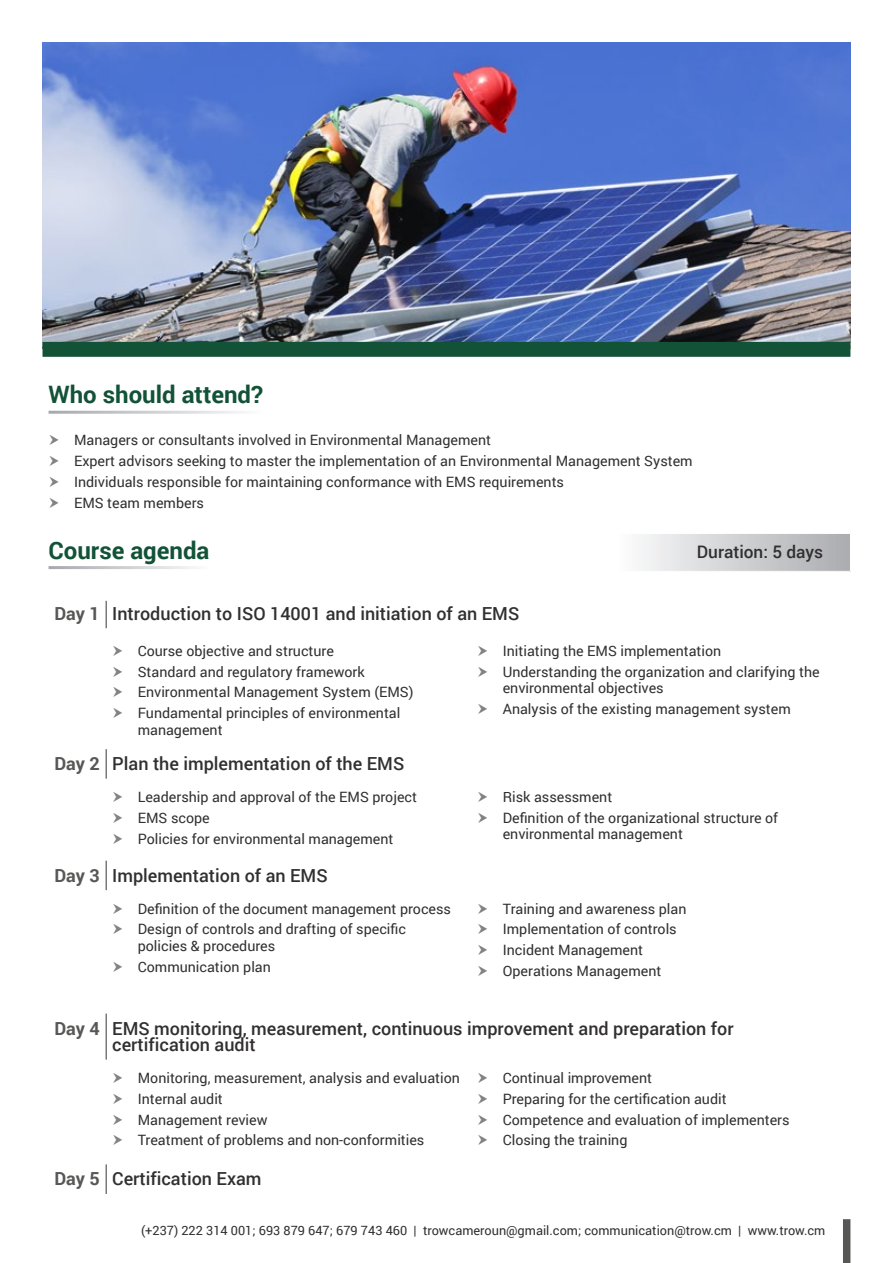
<style>
.page{position:relative;width:893px;height:1263px;background:#fff}
.page>*{position:absolute;margin:0;border:0;box-sizing:border-box;transform-origin:0 0}
.t1{font:700 24px "Roboto";color:#125237}
.t2{font:500 18px/16.5px "Roboto";color:#312f30}
.t3{font:700 18px "Roboto";letter-spacing:-.005em;color:#575756}
.t4{font:500 17.25px "Roboto";color:#312f30}
.t5{font:14.25px/16.5px "Roboto";color:#312f30}
.Bullet_Points{font:12.75px "Roboto";color:#312f30}
</style>
<div class="page">
<img style="left:43px;top:43px;width:807px;height:299px">
<div style="left:843px;top:1219px;width:7px;height:44px;background:#575756"></div>
<div style="left:43px;top:342px;width:807px;height:15px;background:#125237"></div>
<svg style="left:642px;top:534px;width:208px;height:37px;background:#cecfd1"></svg>
<hr style="left:105px;top:601px;width:2px;height:27px;background:#76787b">
<hr style="left:105px;top:749px;width:2px;height:30px;background:#76787b">
<hr style="left:105px;top:861px;width:2px;height:29px;background:#76787b">
<hr style="left:105px;top:1013px;width:2px;height:46px;background:#76787b">
<hr style="left:105px;top:1164px;width:2px;height:30px;background:#76787b">
<p class="t1" style="left:49px;top:378px;width:216px">Who should attend?</p>
<p class="t5" style="left:74px;top:432px;width:418px">Managers or consultants involved in Environmental Management</p>
<p class="t5" style="left:74px;top:452px;width:620px">Expert advisors seeking to master the implementation of an Environmental Management System</p>
<p class="t5" style="left:74px;top:473px;width:491px">Individuals responsible for maintaining conformance with EMS requirements</p>
<p class="t5" style="left:74px;top:494px;width:132px">EMS team members</p>
<p class="t1" style="left:49px;top:533px;width:162px">Course agenda</p>
<p class="t4" style="left:697px;top:539px;width:128px">Duration: 5 days</p>
<p class="t3" style="left:55px;top:601px;width:47px">Day 1</p>
<p class="t2" style="left:112px;top:604px;width:409px">Introduction to ISO 14001 and initiation of an EMS</p>
<p class="t5" style="left:138px;top:642px;width:198px">Course objective and structure</p>
<p class="t5" style="left:138px;top:663px;width:229px">Standard and regulatory framework</p>
<p class="t5" style="left:138px;top:683px;width:277px">Environmental Management System (EMS)</p>
<p class="t5" style="left:138px;top:704px;width:264px">Fundamental principles of environmental management</p>
<p class="t5" style="left:503px;top:642px;width:220px">Initiating the EMS implementation</p>
<p class="t5" style="left:503px;top:663px;width:318px">Understanding the organization and clarifying the environmental objectives</p>
<p class="t5" style="left:503px;top:700px;width:290px">Analysis of the existing management system</p>
<p class="t3" style="left:55px;top:751px;width:47px">Day 2</p>
<p class="t2" style="left:112px;top:755px;width:294px">Plan the implementation of the EMS</p>
<p class="t5" style="left:138px;top:788px;width:281px">Leadership and approval of the EMS project</p>
<p class="t5" style="left:138px;top:809px;width:74px">EMS scope</p>
<p class="t5" style="left:138px;top:830px;width:257px">Policies for environmental management</p>
<p class="t3" style="left:55px;top:862px;width:47px">Day 3</p>
<p class="t2" style="left:112px;top:866px;width:217px">Implementation of an EMS</p>
<p class="t5" style="left:138px;top:900px;width:315px">Definition of the document management process</p>
<p class="t5" style="left:138px;top:920px;width:270px">Design of controls and drafting of specific policies &amp; procedures</p>
<p class="t5" style="left:138px;top:958px;width:135px">Communication plan</p>
<p class="t5" style="left:503px;top:788px;width:111px">Risk assessment</p>
<p class="t5" style="left:503px;top:809px;width:277px">Definition of the organizational structure of environmental management</p>
<p class="t5" style="left:503px;top:900px;width:185px">Training and awareness plan</p>
<p class="t5" style="left:503px;top:920px;width:175px">Implementation of controls</p>
<p class="t5" style="left:503px;top:941px;width:142px">Incident Management</p>
<p class="t5" style="left:503px;top:962px;width:160px">Operations Management</p>
<p class="t3" style="left:55px;top:1015px;width:47px">Day 4</p>
<p class="t2" style="left:112px;top:1019px;width:623px">EMS monitoring, measurement, continuous improvement and preparation for certification audit</p>
<p class="t5" style="left:138px;top:1069px;width:324px">Monitoring, measurement, analysis and evaluation</p>
<p class="t5" style="left:138px;top:1090px;width:87px">Internal audit</p>
<p class="t5" style="left:138px;top:1111px;width:131px">Management review</p>
<p class="t5" style="left:138px;top:1131px;width:288px">Treatment of problems and non-conformities</p>
<p class="t5" style="left:503px;top:1069px;width:151px">Continual improvement</p>
<p class="t5" style="left:503px;top:1090px;width:225px">Preparing for the certification audit</p>
<p class="t5" style="left:503px;top:1111px;width:288px">Competence and evaluation of implementers</p>
<p class="t5" style="left:503px;top:1131px;width:126px">Closing the training</p>
<p class="t3" style="left:55px;top:1166px;width:47px">Day 5</p>
<p class="t2" style="left:112px;top:1170px;width:151px">Certification Exam</p>
<p class="Bullet_Points" style="left:141px;top:1221px;width:686px">(+237) 222 314 001; 693 879 647; 679 743 460 | trowcameroun@gmail.com; communication@trow.cm | www.trow.cm</p>
</div>
